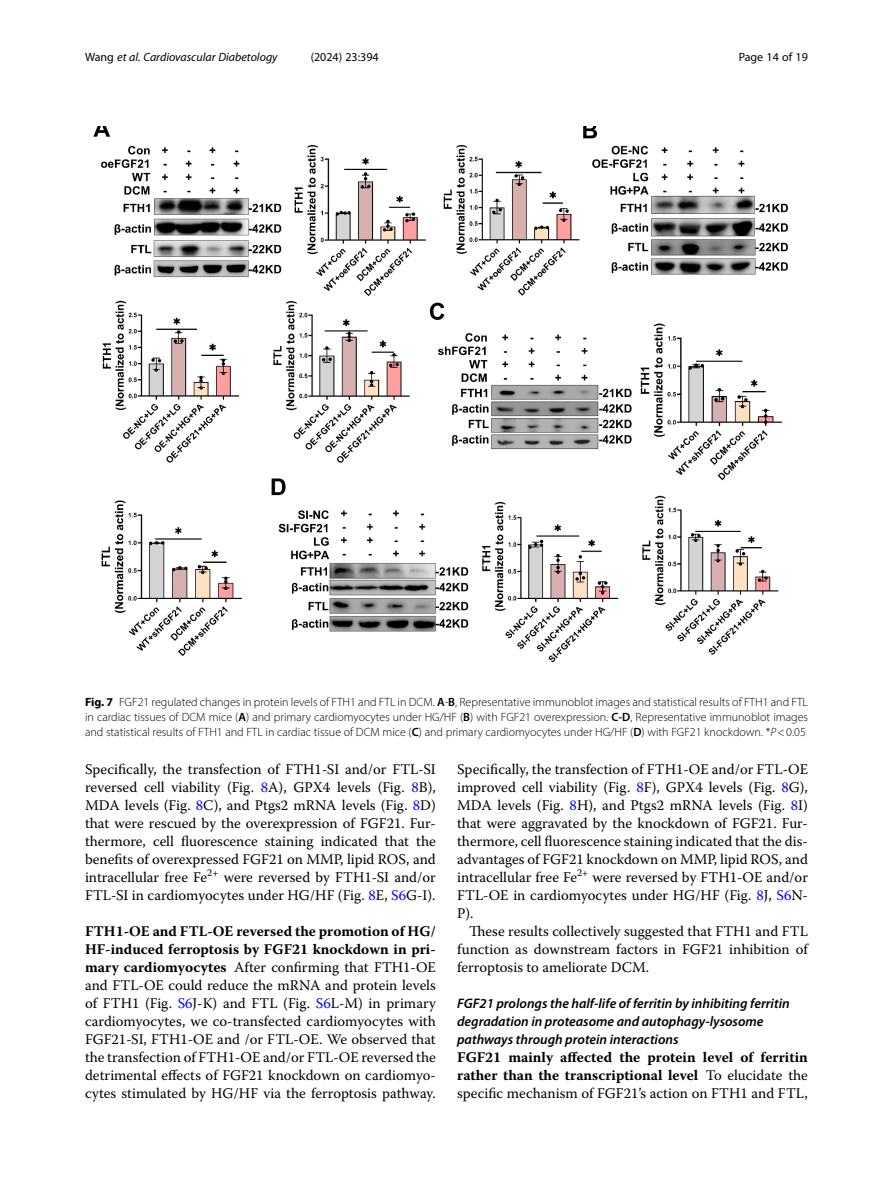
<style>
.page{position:relative;width:893px;height:1191px;background:#fff}
.page>*{position:absolute;margin:0;border:0;box-sizing:border-box;transform-origin:0 0}
.Head_4{font:14.7px/18px "Warnock Pro";color:#000;text-align:justify}
.Head_4_after_3{font:700 14.7px/18px "Warnock Pro";color:#000;text-align:justify}
.Body_Text_Indent{font:14.7px/18px "Warnock Pro";color:#000;text-align:justify}
.Head_3{font:italic 600 13.8px/18px "Myriad Pro";color:#000}
.Figure_Caption{font:300 12px/15px "Myriad Pro";color:#000;text-align:justify}
.t1{font:italic 12px "Myriad Pro";color:#000}
.t2{font:12px "Myriad Pro";color:#000}
.s1{font-style:normal}
.s2{font-weight:700}
.s3{font-weight:600}
.s4{font-style:italic}
.s5{color:#00f}
.s6{font-weight:400}
</style>
<div class="page">
<img style="left:93px;top:126px;width:695px;height:537px">
<p class="t1" style="left:85px;top:50px;width:194px"><span class="s1">Wang</span> et al. Cardiovascular Diabetology</p>
<p class="t2" style="left:311px;top:50px;width:70px">(2024) 23:394</p>
<p class="t2" style="left:739px;top:50px;width:71px">Page 14 of 19</p>
<p class="Figure_Caption" style="left:85px;top:694px;width:724px"><span class="s2">Fig. 7</span> FGF21 regulated changes in protein levels of FTH1 and FTL in DCM. <span class="s3">A</span>-<span class="s3">B</span>, Representative immunoblot images and statistical results of FTH1 and FTL in cardiac tissues of DCM mice (<span class="s3">A</span>) and primary cardiomyocytes under HG/HF (<span class="s3">B</span>) with FGF21 overexpression. <span class="s3">C-D</span>, Representative immunoblot images and statistical results of FTH1 and FTL in cardiac tissue of DCM mice (<span class="s3">C</span>) and primary cardiomyocytes under HG/HF (<span class="s3">D</span>) with FGF21 knockdown. *<span class="s4">P</span>&lt;0.05</p>
<p class="Head_4" style="left:85px;top:760px;width:352px">Specifically, the transfection of FTH1-SI and/or FTL-SI reversed cell viability (Fig. <span class="s5">8</span>A), GPX4 levels (Fig. <span class="s5">8</span>B), MDA levels (Fig. <span class="s5">8</span>C), and Ptgs2 mRNA levels (Fig. <span class="s5">8</span>D) that were rescued by the overexpression of FGF21. Fur&shy;thermore, cell fluorescence staining indicated that the benefits of overexpressed FGF21 on MMP, lipid ROS, and intracellular free Fe<sup>2+</sup> were reversed by FTH1-SI and/or FTL-SI in cardiomyocytes under HG/HF (Fig. <span class="s5">8</span>E, <span class="s5">S6</span>G-I).</p>
<p class="Head_4" style="left:85px;top:922px;width:352px"><span class="s2">FTH1-OE and FTL-OE reversed the promotion of HG/ HF-induced ferroptosis by FGF21 knockdown in pri&shy;mary cardiomyocytes</span> After confirming that FTH1-OE and FTL-OE could reduce the mRNA and protein levels of FTH1 (Fig. <span class="s5">S6</span>J-K) and FTL (Fig. <span class="s5">S6</span>L-M) in primary cardiomyocytes, we co-transfected cardiomyocytes with FGF21-SI, FTH1-OE and /or FTL-OE. We observed that the transfection of FTH1-OE and/or FTL-OE reversed the detrimental effects of FGF21 knockdown on cardiomyo&shy;cytes stimulated by HG/HF via the ferroptosis pathway.</p>
<p class="Head_4" style="left:457px;top:760px;width:352px">Specifically, the transfection of FTH1-OE and/or FTL-OE improved cell viability (Fig. <span class="s5">8</span>F), GPX4 levels (Fig. <span class="s5">8</span>G), MDA levels (Fig. <span class="s5">8</span>H), and Ptgs2 mRNA levels (Fig. <span class="s5">8</span>I) that were aggravated by the knockdown of FGF21. Fur&shy;thermore, cell fluorescence staining indicated that the dis&shy;advantages of FGF21 knockdown on MMP, lipid ROS, and intracellular free Fe<sup>2+</sup> were reversed by FTH1-OE and/or FTL-OE in cardiomyocytes under HG/HF (Fig. <span class="s5">8</span>J, <span class="s5">S6</span>N-P).</p>
<p class="Body_Text_Indent" style="left:457px;top:922px;width:352px;text-indent:12px">These results collectively suggested that FTH1 and FTL function as downstream factors in FGF21 inhibition of ferroptosis to ameliorate DCM.</p>
<p class="Head_3" style="left:457px;top:994px;width:334px">FGF21 prolongs the half-life of ferritin by inhibiting ferritin degradation in proteasome and autophagy-lysosome pathways through protein interactions</p>
<p class="Head_4_after_3" style="left:457px;top:1048px;width:352px">FGF21 mainly affected the protein level of ferritin rather than the transcriptional level <span class="s6">To elucidate the specific mechanism of FGF21’s action on FTH1 and FTL,</span></p>
</div>
